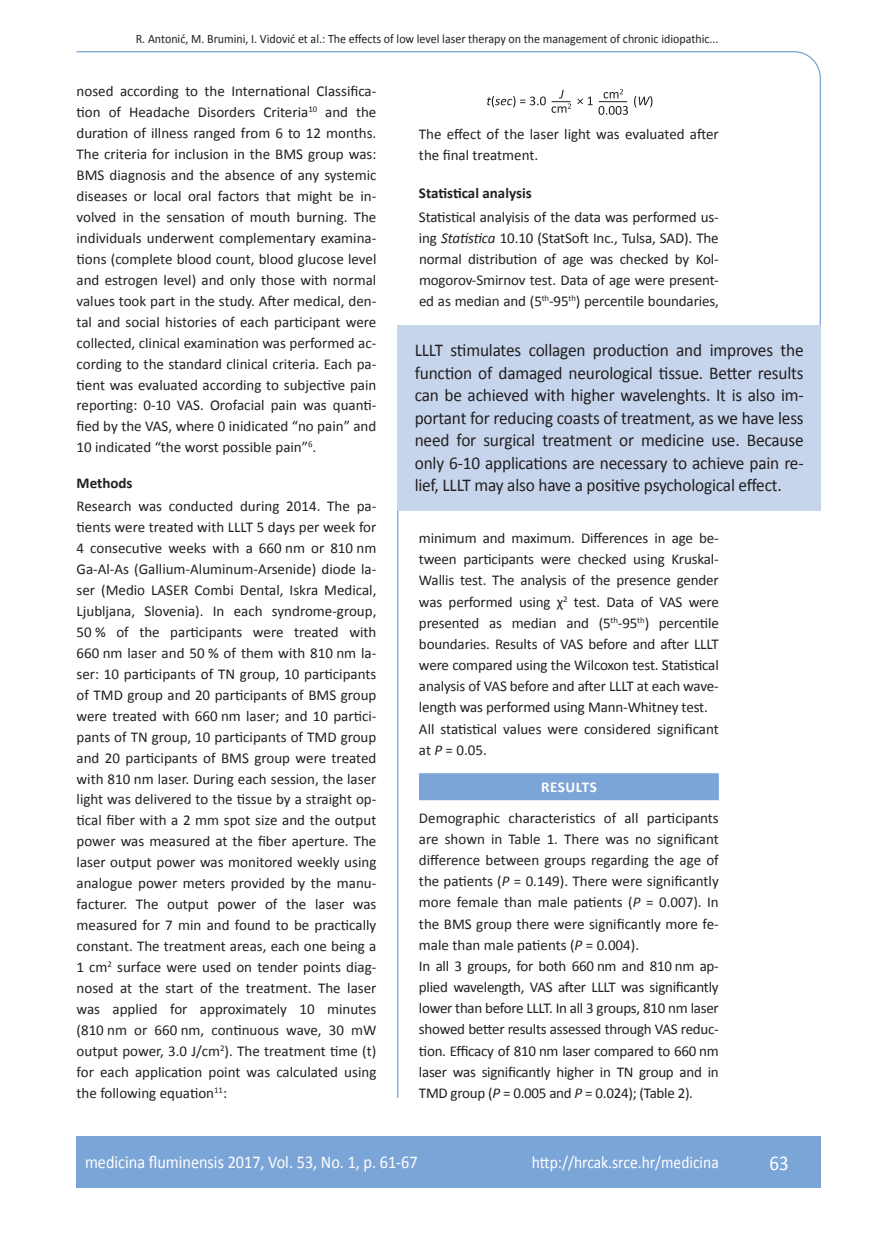
<style>
.page{position:relative;width:872px;height:1234px;background:#fff}
.page>*{position:absolute;margin:0;border:0;box-sizing:border-box;transform-origin:0 0}
.t1{font:21px "Calibri";color:#fff;scale:.9 1}
.t2{font:18px/22.5px "Calibri";letter-spacing:-.01em;color:#231f20;text-align:justify;scale:.96 1}
.t3{font:18px "Calibri";color:#fff;scale:.9 1}
.t4{font:17.25px "Calibri";color:#fff;scale:.9 1}
.t5{font:15px/21px "Calibri";letter-spacing:-.01em;color:#231f20;text-align:justify}
.t6{font:700 15px "Calibri";color:#231f20}
.t7{font:700 15px "Calibri";letter-spacing:.035em;color:#fff}
.t8{font:12.75px "Calibri";color:#231f20;scale:.94 1}
.s1{font-style:italic}
</style>
<div class="page">
<svg style="left:76px;top:51px;width:745px;height:275px"></svg>
<hr style="left:397px;top:510px;width:1px;height:587px;background:#7ca5d7">
<div style="left:77px;top:1135px;width:744px;height:51px;background:#7ca5d7"></div>
<svg style="left:634px;top:96px;width:18px;height:11px"></svg>
<svg style="left:487px;top:90px;width:84px;height:23px"></svg>
<svg style="left:577px;top:89px;width:51px;height:26px"></svg>
<div style="left:398px;top:325px;width:422px;height:185px;background:#c6d5ec"></div>
<div style="left:419px;top:773px;width:300px;height:27px;background:#7ca5d7"></div>
<p class="t8" style="left:136px;top:30px;width:621px">R. Antonić, M. Brumini, I. Vidović et al.: The effects of low level laser therapy on the management of chronic idiopathic...</p>
<p class="t5" style="left:77px;top:80px;width:301px">nosed according to the International Classifica&shy;tion of Headache Disorders Criteria<sup>10</sup> and the duration of illness ranged from 6 to 12 months.<br>The criteria for inclusion in the BMS group was:<br>BMS diagnosis and the absence of any systemic diseases or local oral factors that might be in&shy;volved in the sensation of mouth burning. The individuals underwent complementary examina&shy;tions (complete blood count, blood glucose level and estrogen level) and only those with normal values took part in the study. After medical, den&shy;tal and social histories of each participant were collected, clinical examination was performed ac&shy;cording to the standard clinical criteria. Each pa&shy;tient was evaluated according to subjective pain reporting: 0-10 VAS. Orofacial pain was quanti&shy;fied by the VAS, where 0 inidicated “no pain” and 10 indicated “the worst possible pain”<sup>6</sup>.</p>
<p class="t6" style="left:77px;top:473px;width:57px">Methods</p>
<p class="t5" style="left:77px;top:495px;width:301px">Research was conducted during 2014. The pa&shy;tients were treated with LLLT 5 days per week for 4 consecutive weeks with a 660 nm or 810 nm Ga-Al-As (Gallium-Aluminum-Arsenide) diode la&shy;ser (Medio LASER Combi Dental, Iskra Medical, Ljubljana, Slovenia). In each syndrome-group, 50 % of the participants were treated with 660 nm laser and 50 % of them with 810 nm la&shy;ser: 10 participants of TN group, 10 participants of TMD group and 20 participants of BMS group were treated with 660 nm laser; and 10 partici&shy;pants of TN group, 10 participants of TMD group and 20 participants of BMS group were treated with 810 nm laser. During each session, the laser light was delivered to the tissue by a straight op&shy;tical fiber with a 2 mm spot size and the output power was measured at the fiber aperture. The laser output power was monitored weekly using analogue power meters provided by the manu&shy;facturer. The output power of the laser was measured for 7 min and found to be practically constant. The treatment areas, each one being a 1 cm<sup>2</sup> surface were used on tender points diag&shy;nosed at the start of the treatment. The laser was applied for approximately 10 minutes (810 nm or 660 nm, continuous wave, 30 mW output power, 3.0 J/cm<sup>2</sup>). The treatment time (t) for each application point was calculated using the following equation<sup>11</sup>:</p>
<p class="t5" style="left:419px;top:123px;width:301px">The effect of the laser light was evaluated after the final treatment.</p>
<p class="t6" style="left:419px;top:183px;width:114px">Statistical analysis</p>
<p class="t5" style="left:419px;top:205px;width:301px">Statistical analyisis of the data was performed us&shy;ing <span class="s1">Statistica</span> 10.10 (StatSoft Inc., Tulsa, SAD). The normal distribution of age was checked by Kol&shy;mogorov-Smirnov test. Data of age were present&shy;ed as median and (5<sup>th</sup>-95<sup>th</sup>) percentile boundaries,</p>
<p class="t2" style="left:415px;top:338px;width:407px">LLLT stimulates collagen production and improves the function of damaged neurological tissue. Better results can be achieved with higher wavelenghts. It is also im&shy;portant for reducing coasts of treatment, as we have less need for surgical treatment or medicine use. Because only 6-10 applications are necessary to achieve pain re&shy;lief, LLLT may also have a positive psychological effect.</p>
<p class="t5" style="left:419px;top:526px;width:301px;text-align:left">minimum and maximum. Differences in age be&shy;tween participants were checked using Kruskal-Wallis test. The analysis of the presence gender was performed using χ<sup>2</sup> test. Data of VAS were presented as median and (5<sup>th</sup>-95<sup>th</sup>) percentile boundaries. Results of VAS before and after LLLT were compared using the Wilcoxon test. Statistical analysis of VAS before and after LLLT at each wave&shy;length was performed using Mann-Whitney test.<br>All statistical values were considered significant at <span class="s1">P</span> = 0.05.</p>
<p class="t7" style="left:541px;top:777px;width:57px">RESULTS</p>
<p class="t5" style="left:419px;top:806px;width:301px;text-align:left">Demographic characteristics of all participants are shown in Table 1. There was no significant difference between groups regarding the age of the patients (<span class="s1">P</span> = 0.149). There were significantly more female than male patients (<span class="s1">P</span> = 0.007). In the BMS group there were significantly more fe&shy;male than male patients (<span class="s1">P</span> = 0.004).<br>In all 3 groups, for both 660 nm and 810 nm ap&shy;plied wavelength, VAS after LLLT was significantly lower than before LLLT. In all 3 groups, 810 nm laser showed better results assessed through VAS reduc&shy;tion. Efficacy of 810 nm laser compared to 660 nm laser was significantly higher in TN group and in TMD group (<span class="s1">P</span> = 0.005 and <span class="s1">P</span> = 0.024); (Table 2).</p>
<p class="t3" style="left:85px;top:1150px;width:371px">medicina fluminensis 2017, Vol. 53, No. 1, p. 61-67</p>
<p class="t4" style="left:532px;top:1151px;width:209px">http://hrcak.srce.hr/medicina</p>
<h1 class="t1" style="left:769px;top:1149px;width:23px">63</h1>
</div>
